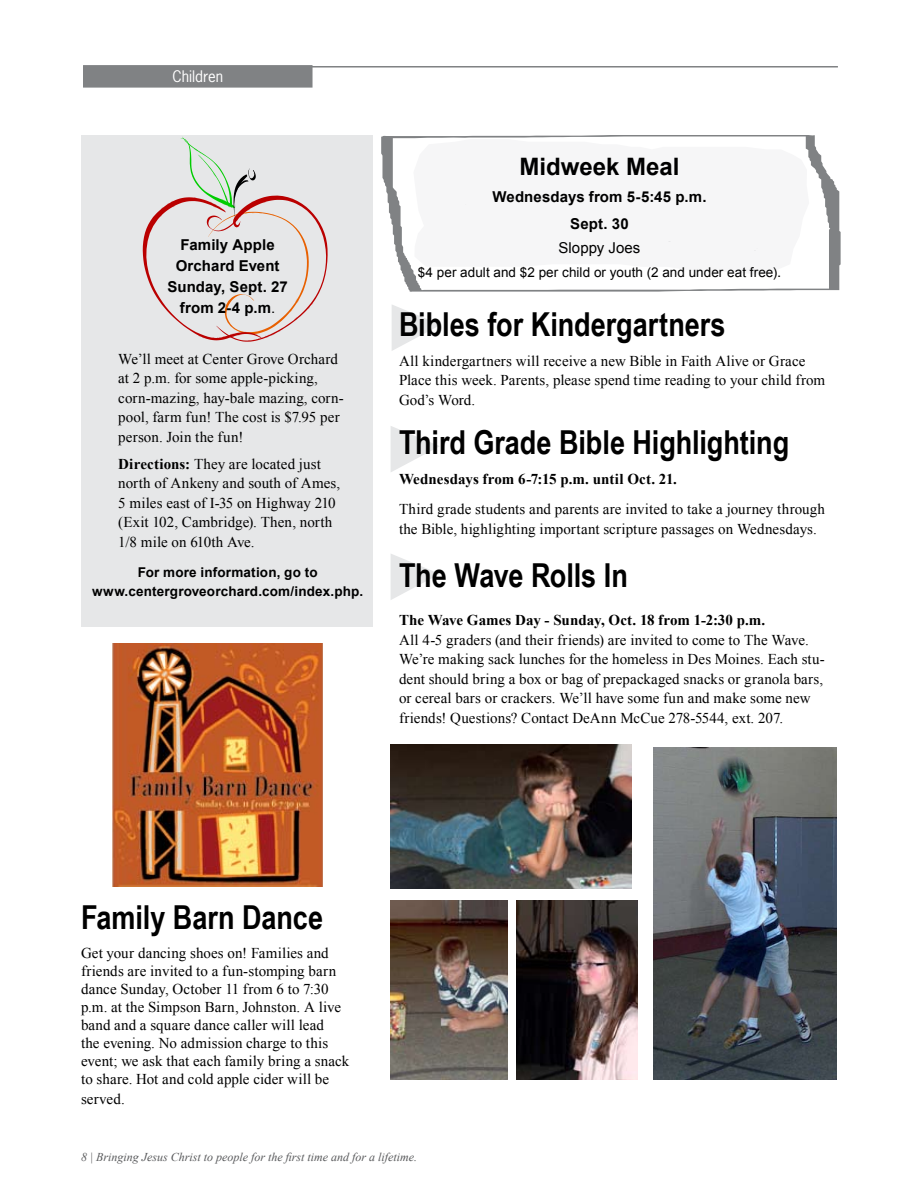
<style>
.page{position:relative;width:918px;height:1188px;background:#fff}
.page>*{position:absolute;margin:0;border:0;box-sizing:border-box;transform-origin:0 0}
.t1{font:700 33px "Arial Narrow";letter-spacing:-.005em;color:#000}
.t2{font:700 24px "Arial";color:#000}
.t3{font:15px/19.5px "Times New Roman";letter-spacing:.005em;color:#000}
.t4{font:700 15px "Times New Roman";letter-spacing:.005em;color:#000}
.t5{font:700 15px/21px "Arial";letter-spacing:.01em;color:#000;text-align:center}
.t6{font:15px "Arial";letter-spacing:.005em;color:#000}
.t7{font:15px "News Gothic Std";color:#fff}
.t8{font:700 13.5px/19.5px "Arial";letter-spacing:.01em;color:#000;text-align:center}
.t9{font:13.5px "Arial";letter-spacing:.005em;color:#000}
.t10{font:italic 12px "Times New Roman";color:#58595b}
.s1{font-weight:400}
.s2{font-weight:700}
.s3{font-size:15px}
</style>
<div class="page">
<svg style="left:391px;top:426px;width:48px;height:46px"></svg>
<hr style="left:116px;top:66px;width:722px;height:2px;background:#808284">
<div style="left:84px;top:66px;width:228px;height:21px;background:#808284"></div>
<div style="left:83px;top:65px;width:230px;height:23px;border:2px solid #808284"></div>
<div style="left:81px;top:135px;width:292px;height:492px;background:#e6e7e8"></div>
<svg style="left:143px;top:137px;width:185px;height:205px"></svg>
<svg style="left:391px;top:554px;width:48px;height:46px"></svg>
<img style="left:113px;top:644px;width:210px;height:243px">
<svg style="left:392px;top:305px;width:48px;height:46px"></svg>
<svg style="left:381px;top:135px;width:460px;height:157px;fill:#f6f6f7"></svg>
<img style="left:653px;top:748px;width:184px;height:332px">
<img style="left:391px;top:744px;width:241px;height:144px">
<img style="left:516px;top:900px;width:122px;height:180px">
<img style="left:391px;top:900px;width:116px;height:180px">
<p class="t7" style="left:172px;top:67px;width:52px">Children</p>
<p class="t5" style="left:167px;top:234px;width:122px">Family Apple<br>Orchard Event<br>Sunday, Sept. 27 from 2-4 p.m<span class="s1">.</span></p>
<p class="t3" style="left:118px;top:349px;width:227px">We’ll meet at Center Grove Orchard at 2 p.m. for some apple-picking, corn-mazing, hay-bale mazing, corn&shy;pool, farm fun! The cost is $7.95 per person. Join the fun!</p>
<p class="t3" style="left:118px;top:454px;width:224px"><span class="s2">Directions:</span> They are located just north of Ankeny and south of Ames,<br>5 miles east of I-35 on Highway 210 (Exit 102, Cambridge). Then, north<br>1/8 mile on 610th Ave.</p>
<p class="t8" style="left:92px;top:563px;width:273px">For more information, go to www.centergroveorchard.com/index.php.</p>
<h2 class="t2" style="left:520px;top:150px;width:162px">Midweek Meal</h2>
<p class="t5" style="left:492px;top:183px;width:216px;line-height:27.3px">Wednesdays from 5-5:45 p.m.<br>Sept. 30</p>
<p class="t6" style="left:559px;top:238px;width:83px">Sloppy Joes</p>
<p class="t9" style="left:418px;top:264px;width:365px">$4 per adult and $2 per child or youth (2 and under eat free)<span class="s3">.</span></p>
<h1 class="t1" style="left:399px;top:299px;width:328px">Bibles for Kindergartners</h1>
<p class="t3" style="left:399px;top:351px;width:428px">All kindergartners will receive a new Bible in Faith Alive or Grace<br>Place this week. Parents, please spend time reading to your child from<br>God’s Word.</p>
<h1 class="t1" style="left:399px;top:417px;width:392px">Third Grade Bible Highlighting</h1>
<p class="t4" style="left:399px;top:469px;width:279px">Wednesdays from 6-7:15 p.m. until Oct. 21.</p>
<p class="t3" style="left:399px;top:499px;width:428px">Third grade students and parents are invited to take a journey through the Bible, highlighting important scripture passages on Wednesdays.</p>
<h1 class="t1" style="left:399px;top:550px;width:230px">The Wave Rolls In</h1>
<p class="t4" style="left:399px;top:610px;width:368px">The Wave Games Day - Sunday, Oct. 18 from 1-2:30 p.m.</p>
<p class="t3" style="left:399px;top:630px;width:427px">All 4-5 graders (and their friends) are invited to come to The Wave.<br>We’re making sack lunches for the homeless in Des Moines. Each stu&shy;dent should bring a box or bag of prepackaged snacks or granola bars, or cereal bars or crackers. We’ll have some fun and make some new friends! Questions? Contact DeAnn McCue 278-5544, ext. 207.</p>
<h1 class="t1" style="left:81px;top:893px;width:244px">Family Barn Dance</h1>
<p class="t3" style="left:81px;top:944px;width:270px;line-height:18px">Get your dancing shoes on! Families and friends are invited to a fun-stomping barn dance Sunday, October 11 from 6 to 7:30 p.m. at the Simpson Barn, Johnston. A live band and a square dance caller will lead<br>the evening. No admission charge to this event; we ask that each family bring a snack to share. Hot and cold apple cider will be</p>
<p class="t3" style="left:81px;top:1089px;width:45px">served.</p>
<p class="t10" style="left:90px;top:1148px;width:329px">| Bringing Jesus Christ to people for the first time and for a lifetime.</p>
</div>
